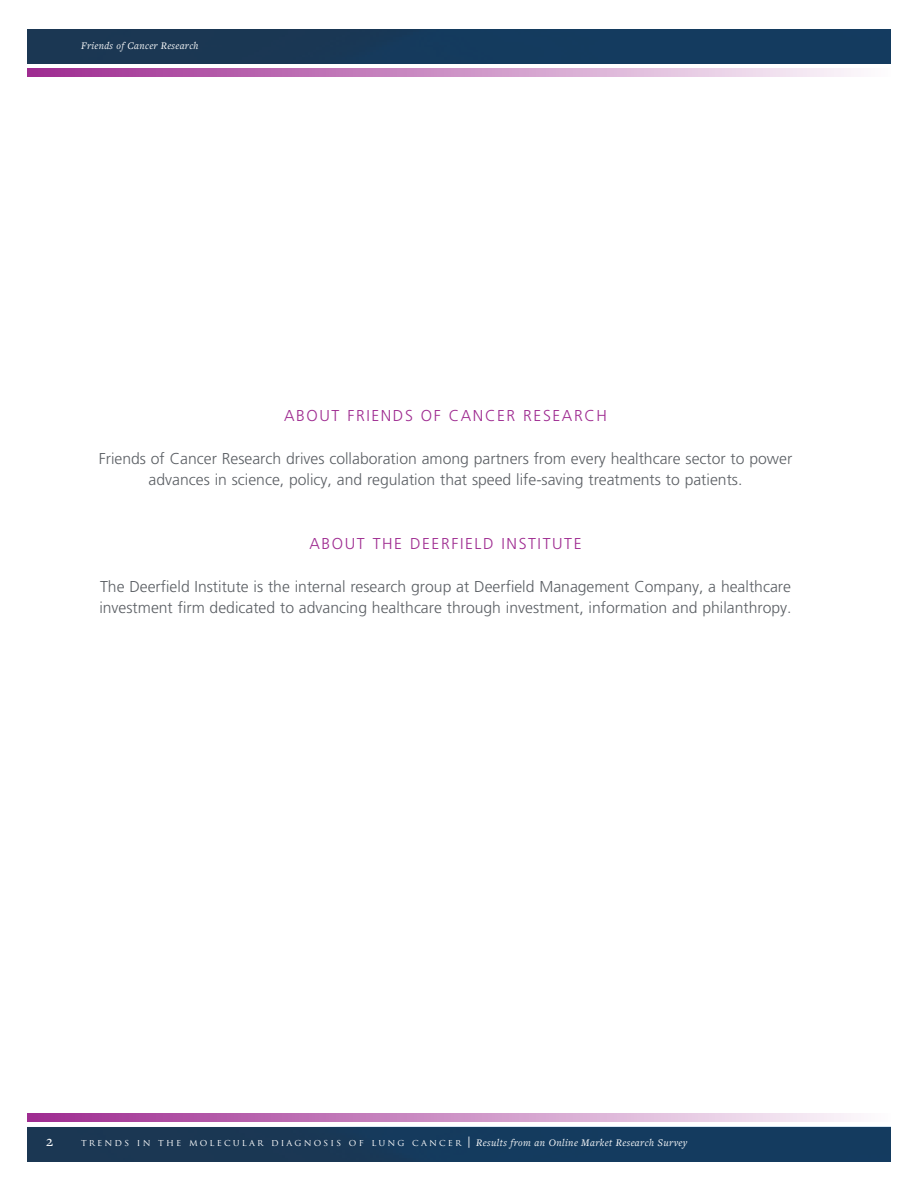
<style>
.page{position:relative;width:918px;height:1188px;background:#fff}
.page>*{position:absolute;margin:0;border:0;box-sizing:border-box;transform-origin:0 0}
.t1{font:300 15.75px/21.5px "Frutiger LT Std";color:#5c6065;text-align:center}
.t2{font:300 15.75px "Frutiger LT Std";letter-spacing:.1em;color:#9f2c91}
.t3{font:15px "Freight Text Pro";color:#fff}
.t4{font:italic 10.5px "Freight Text Pro";letter-spacing:.03em;color:#fff}
.t5{font:9.3px "Trajan Pro";letter-spacing:.23em;color:#fff}
.s1{font-family:"Frutiger LT Std";font-weight:300;font-size:11.25px}
.s2{font-family:"Freight Text Pro";font-style:italic;font-size:10.5px}
</style>
<div class="page">
<img style="left:27px;top:1127px;width:864px;height:35px">
<svg style="left:27px;top:1114px;width:827px;height:8px"></svg>
<img style="left:27px;top:29px;width:864px;height:35px">
<svg style="left:27px;top:69px;width:827px;height:8px"></svg>
<p class="t4" style="left:81px;top:38px;width:119px">Friends of Cancer Research</p>
<p class="t2" style="left:284px;top:407px;width:324px">ABOUT FRIENDS OF CANCER RESEARCH</p>
<p class="t1" style="left:99px;top:448px;width:695px">Friends of Cancer Research drives collaboration among partners from every healthcare sector to power advances in science, policy, and regulation that speed life-saving treatments to patients.</p>
<p class="t2" style="left:309px;top:535px;width:274px">ABOUT THE DEERFIELD INSTITUTE</p>
<p class="t1" style="left:99px;top:576px;width:694px;text-align:left">The Deerfield Institute is the internal research group at Deerfield Management Company, a healthcare investment firm dedicated to advancing healthcare through investment, information and philanthropy.</p>
<p class="t3" style="left:46px;top:1132px;width:8px">2</p>
<p class="t5" style="left:81px;top:1136px;width:608px">TRENDS IN THE MOLECULAR DIAGNOSIS OF LUNG CANCER <span class="s1">|</span> <span class="s2">Results from an Online Market Research Survey</span></p>
</div>
